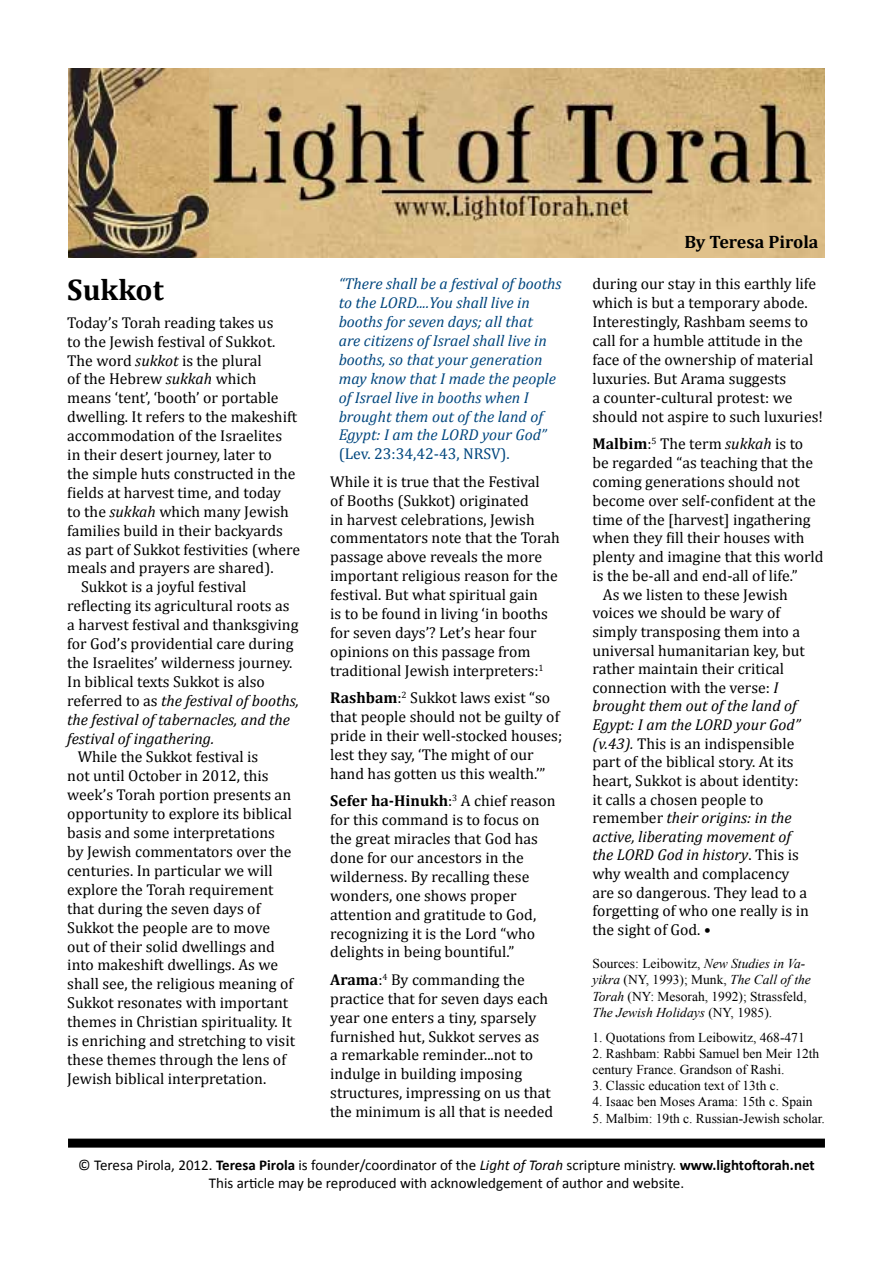
<style>
.page{position:relative;width:893px;height:1263px;background:#fff}
.page>*{position:absolute;margin:0;border:0;box-sizing:border-box;transform-origin:0 0}
.t1{font:700 30px "Cambria";color:#000}
.t2{font:700 18px "Cambria";color:#000}
.t3{font:15.75px/18.9px "Cambria";color:#000}
.t4{font:italic 15.75px/18.9px "Cambria";color:#00467e}
.t5{font:italic 15.75px "Cambria";color:#000}
.t6{font:15.75px "Cambria";color:#00467e}
.t7{font:15px/18px "Calibri";color:#000;text-align:center}
.t8{font:13.5px/16.2px "Times New Roman";color:#000}
.s1{font-style:italic}
.s2{font-style:normal}
.s3{font-weight:700}
</style>
<div class="page">
<div style="left:68px;top:1138px;width:757px;height:9px;background:#000"></div>
<img style="left:208px;top:68px;width:617px;height:190px">
<img style="left:68px;top:68px;width:140px;height:190px">
<h1 class="t1" style="left:67px;top:272px;width:98px">Sukkot</h1>
<p class="t3" style="left:67px;top:313px;width:208px">Today’s Torah reading takes us</p>
<p class="t3" style="left:67px;top:332px;width:210px">to the Jewish festival of Sukkot.</p>
<p class="t3" style="left:67px;top:351px;width:196px">The word <span class="s1">sukkot</span> is the plural</p>
<p class="t3" style="left:67px;top:370px;width:191px">of the Hebrew <span class="s1">sukkah</span> which</p>
<p class="t3" style="left:67px;top:388px;width:213px">means ‘tent’, ‘booth’ or portable</p>
<p class="t3" style="left:67px;top:407px;width:231px">dwelling. It refers to the makeshift</p>
<p class="t3" style="left:67px;top:426px;width:216px">accommodation of the Israelites</p>
<p class="t3" style="left:67px;top:445px;width:206px">in their desert journey, later to</p>
<p class="t3" style="left:67px;top:464px;width:230px">the simple huts constructed in the</p>
<p class="t3" style="left:67px;top:483px;width:215px">fields at harvest time, and today</p>
<p class="t3" style="left:67px;top:502px;width:223px">to the <span class="s1">sukkah</span> which many Jewish</p>
<p class="t3" style="left:67px;top:521px;width:217px">families build in their backyards</p>
<p class="t3" style="left:67px;top:540px;width:234px">as part of Sukkot festivities (where</p>
<p class="t3" style="left:67px;top:559px;width:208px">meals and prayers are shared).</p>
<p class="t3" style="left:81px;top:577px;width:167px">Sukkot is a joyful festival</p>
<p class="t3" style="left:67px;top:596px;width:224px">reflecting its agricultural roots as</p>
<p class="t3" style="left:67px;top:615px;width:233px">a harvest festival and thanksgiving</p>
<p class="t3" style="left:67px;top:634px;width:228px">for God’s providential care during</p>
<p class="t3" style="left:67px;top:653px;width:227px">the Israelites’ wilderness journey.</p>
<p class="t3" style="left:67px;top:672px;width:199px">In biblical texts Sukkot is also</p>
<p class="t5" style="left:67px;top:691px;width:233px"><span class="s2">referred to as</span> the festival of booths,</p>
<p class="t5" style="left:67px;top:710px;width:224px">the festival of tabernacles, and the</p>
<p class="t5" style="left:67px;top:729px;width:148px">festival of ingathering.</p>
<p class="t3" style="left:67px;top:748px;width:229px;text-indent:10px">While the Sukkot festival is<br>not until October in 2012, this week’s Torah portion presents an opportunity to explore its biblical basis and some interpretations by Jewish commentators over the centuries. In particular we will explore the Torah requirement that during the seven days of<br>Sukkot the people are to move out of their solid dwellings and into makeshift dwellings. As we shall see, the religious meaning of<br>Sukkot resonates with important themes in Christian spirituality. It is enriching and stretching to visit these themes through the lens of<br>Jewish biblical interpretation.</p>
<p class="t4" style="left:339px;top:274px;width:224px">“There shall be a festival of booths to the LORD....You shall live in booths for seven days; all that<br>are citizens of Israel shall live in booths, so that your generation may know that I made the people of Israel live in booths when I brought them out of the land of<br>Egypt: I am the LORD your God”</p>
<p class="t6" style="left:339px;top:445px;width:173px">(Lev. 23:34,42-43, NRSV).</p>
<p class="t3" style="left:330px;top:472px;width:231px">While it is true that the Festival<br>of Booths (Sukkot) originated<br>in harvest celebrations, Jewish commentators note that the Torah passage above reveals the more important religious reason for the festival. But what spiritual gain<br>is to be found in living ‘in booths for seven days’? Let’s hear four opinions on this passage from traditional Jewish interpreters:<sup>1</sup></p>
<p class="t3" style="left:330px;top:688px;width:233px"><span class="s3">Rashbam</span>:<sup>2</sup> Sukkot laws exist “so that people should not be guilty of pride in their well-stocked houses; lest they say, ‘The might of our hand has gotten us this wealth.’”</p>
<p class="t3" style="left:330px;top:791px;width:227px"><span class="s3">Sefer ha-Hinukh</span>:<sup>3</sup> A chief reason for this command is to focus on the great miracles that God has done for our ancestors in the wilderness. By recalling these wonders, one shows proper attention and gratitude to God, recognizing it is the Lord “who delights in being bountiful.”</p>
<p class="t3" style="left:330px;top:970px;width:224px"><span class="s3">Arama</span>:<sup>4</sup> By commanding the practice that for seven days each year one enters a tiny, sparsely furnished hut, Sukkot serves as<br>a remarkable reminder...not to indulge in building imposing structures, impressing on us that the minimum is all that is needed</p>
<p class="t2" style="left:684px;top:230px;width:136px">By Teresa Pirola</p>
<p class="t3" style="left:592px;top:274px;width:232px">during our stay in this earthly life which is but a temporary abode.<br>Interestingly, Rashbam seems to call for a humble attitude in the face of the ownership of material luxuries. But Arama suggests<br>a counter-cultural protest: we should not aspire to such luxuries!</p>
<p class="t3" style="left:592px;top:434px;width:212px"><span class="s3">Malbim</span>:<sup>5</sup> The term <span class="s1">sukkah</span> is to</p>
<p class="t3" style="left:592px;top:453px;width:222px">be regarded “as teaching that the</p>
<p class="t3" style="left:592px;top:472px;width:209px">coming generations should not</p>
<p class="t3" style="left:592px;top:491px;width:225px">become over self-confident at the</p>
<p class="t3" style="left:592px;top:510px;width:220px">time of the [harvest] ingathering</p>
<p class="t3" style="left:592px;top:529px;width:213px">when they fill their houses with</p>
<p class="t3" style="left:592px;top:547px;width:233px">plenty and imagine that this world</p>
<p class="t3" style="left:592px;top:566px;width:207px">is the be-all and end-all of life.”</p>
<p class="t3" style="left:603px;top:585px;width:186px">As we listen to these Jewish</p>
<p class="t3" style="left:592px;top:604px;width:189px">voices we should be wary of</p>
<p class="t3" style="left:592px;top:622px;width:209px">simply transposing them into a</p>
<p class="t3" style="left:592px;top:641px;width:214px">universal humanitarian key, but</p>
<p class="t3" style="left:592px;top:659px;width:193px">rather maintain their critical</p>
<p class="t3" style="left:592px;top:678px;width:188px">connection with the verse: <span class="s1">I</span></p>
<p class="t5" style="left:592px;top:696px;width:206px">brought them out of the land of</p>
<p class="t5" style="left:592px;top:715px;width:209px">Egypt: I am the LORD your God”</p>
<p class="t3" style="left:592px;top:734px;width:203px"><span class="s1">(v.43).</span> This is an indispensible</p>
<p class="t3" style="left:592px;top:752px;width:203px">part of the biblical story. At its</p>
<p class="t3" style="left:592px;top:771px;width:208px">heart, Sukkot is about identity:</p>
<p class="t3" style="left:592px;top:790px;width:172px">it calls a chosen people to</p>
<p class="t5" style="left:592px;top:808px;width:201px"><span class="s2">remember</span> their origins: in the</p>
<p class="t5" style="left:592px;top:827px;width:200px">active, liberating movement of</p>
<p class="t5" style="left:592px;top:845px;width:208px">the LORD God in history<span class="s2">. This is</span></p>
<p class="t3" style="left:592px;top:864px;width:199px">why wealth and complacency</p>
<p class="t3" style="left:592px;top:883px;width:216px">are so dangerous. They lead to a</p>
<p class="t3" style="left:592px;top:901px;width:218px">forgetting of who one really is in</p>
<p class="t3" style="left:592px;top:920px;width:120px">the sight of God. <span class="s1">•</span></p>
<p class="t8" style="left:592px;top:955px;width:220px">Sources: Leibowitz, <span class="s1">New Studies in Va&shy;yikra</span> (NY, 1993); Munk, <span class="s1">The Call of the Torah</span> (NY: Mesorah, 1992); Strassfeld, <span class="s1">The Jewish Holidays</span> (NY, 1985).</p>
<p class="t8" style="left:592px;top:1029px;width:214px">1. Quotations from Leibowitz, 468-471</p>
<p class="t8" style="left:592px;top:1045px;width:228px">2. Rashbam: Rabbi Samuel ben Meir 12th century France. Grandson of Rashi.</p>
<p class="t8" style="left:592px;top:1077px;width:188px">3. Classic education text of 13th c.</p>
<p class="t8" style="left:592px;top:1093px;width:222px">4. Isaac ben Moses Arama: 15th c. Spain</p>
<p class="t8" style="left:592px;top:1110px;width:234px">5. Malbim: 19th c. Russian-Jewish scholar.</p>
<p class="t7" style="left:78px;top:1155px;width:738px">© Teresa Pirola, 2012. <span class="s3">Teresa Pirola</span> is founder/coordinator of the <span class="s1">Light of Torah</span> scripture ministry. <span class="s3">www.lightoftorah.net<br></span>This article may be reproduced with acknowledgement of author and website.</p>
</div>
